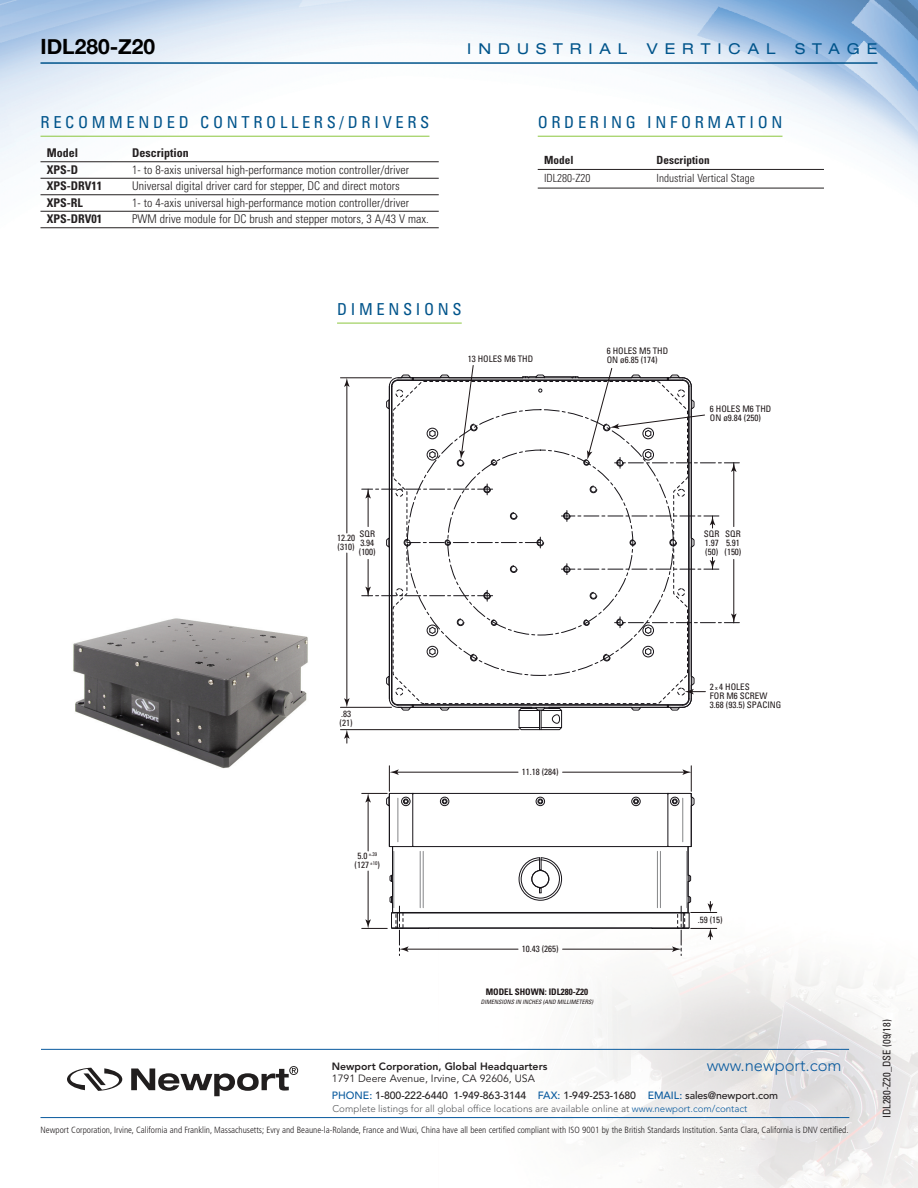
<style>
.page{position:relative;width:918px;height:1188px;background:#fff}
.page>*{position:absolute;margin:0;border:0;box-sizing:border-box;transform-origin:0 0}
.t1{font:700 21px "Helvetica Neue";color:#000}
.t2{font:condensed 16.5px "Univers";letter-spacing:.22em;color:#00548b}
.t3{font:300 16.5px "Avenir";color:#095a9e}
.t4{font:expanded 15px "Helvetica Neue";letter-spacing:.47em;color:#00548b}
.t5{font:300 condensed 12px "Univers";color:#231f20}
.t6{font:700 condensed 12px "Univers";color:#231f20}
.t7{font:300 condensed 11.25px "Univers";color:#231f20}
.t8{font:700 condensed 11.25px "Univers";color:#231f20}
.t9{font:500 10.5px/16.5px "Avenir";letter-spacing:-.01em;color:#231f20}
.t10{font:800 10.5px "Avenir";color:#231f20}
.t11{font:condensed 10.5px "Univers";color:#231f20}
.t12{font:300 9.75px "Avenir";color:#57585a}
.t13{font:300 condensed 9px "Frutiger";color:#231f20}
.t14{font:condensed 9px/9px "Univers";color:#1d1617}
.t15{font:700 condensed 9px "Univers";color:#1d1617}
.t16{font:italic condensed 6px "Univers";color:#1d1617}
.t17{font:condensed 5.25px "Univers";color:#1d1617}
.s1{font-size:9px}
.s2{font-size:6px}
.s3{font-weight:400}
.s4{color:#095a9e}
</style>
<div class="page">
<img style="left:0;top:0;width:918px;height:229px">
<img style="left:439px;top:912px;width:479px;height:276px">
<hr style="left:41px;top:1049px;width:808px;height:1px;background:#095a9e">
<hr style="left:40px;top:1117px;width:809px;height:1px;background:#095a9e">
<svg style="left:67px;top:1068px;width:55px;height:23px"></svg>
<svg style="left:131px;top:1066px;width:167px;height:30px"></svg>
<hr style="left:40px;top:62px;width:838px;height:2px;background:#00548b">
<hr style="left:337px;top:323px;width:125px;height:1px;background:#8bc63e">
<hr style="left:538px;top:136px;width:245px;height:1px;background:#8bc63e">
<hr style="left:538px;top:169px;width:286px;height:1px;background:#231f20">
<hr style="left:538px;top:188px;width:286px;height:1px;background:#231f20">
<img style="left:73px;top:618px;width:235px;height:151px">
<svg style="left:386px;top:374px;width:309px;height:356px"></svg>
<svg style="left:393px;top:381px;width:295px;height:323px"></svg>
<hr style="left:340px;top:707px;width:52px;height:1px;background:#1d1617">
<hr style="left:340px;top:729px;width:179px;height:1px;background:#1d1617">
<hr style="left:340px;top:378px;width:52px;height:1px;background:#1d1617">
<hr style="left:347px;top:553px;width:1px;height:148px;background:#1d1617">
<svg style="left:344px;top:698px;width:6px;height:9px"></svg>
<hr style="left:347px;top:384px;width:1px;height:149px;background:#1d1617">
<svg style="left:344px;top:378px;width:6px;height:9px"></svg>
<hr style="left:368px;top:559px;width:1px;height:37px;background:#1d1617">
<hr style="left:368px;top:489px;width:1px;height:38px;background:#1d1617">
<hr style="left:734px;top:559px;width:1px;height:64px;background:#1d1617">
<hr style="left:734px;top:463px;width:1px;height:64px;background:#1d1617">
<svg style="left:344px;top:730px;width:6px;height:13px"></svg>
<svg style="left:667px;top:676px;width:38px;height:33px"></svg>
<svg style="left:457px;top:365px;width:20px;height:101px"></svg>
<svg style="left:362px;top:766px;width:355px;height:190px"></svg>
<svg style="left:362px;top:484px;width:131px;height:15px"></svg>
<svg style="left:561px;top:511px;width:158px;height:17px"></svg>
<svg style="left:584px;top:368px;width:155px;height:104px"></svg>
<svg style="left:615px;top:614px;width:124px;height:20px"></svg>
<svg style="left:561px;top:557px;width:158px;height:18px"></svg>
<svg style="left:362px;top:587px;width:131px;height:14px"></svg>
<svg style="left:404px;top:537px;width:140px;height:11px"></svg>
<hr style="left:40px;top:136px;width:389px;height:1px;background:#8bc63e">
<hr style="left:40px;top:161px;width:399px;height:1px;background:#231f20">
<hr style="left:40px;top:178px;width:399px;height:1px;background:#231f20">
<hr style="left:40px;top:194px;width:399px;height:1px;background:#231f20">
<hr style="left:40px;top:211px;width:399px;height:1px;background:#231f20">
<hr style="left:40px;top:227px;width:399px;height:1px;background:#231f20">
<h1 class="t1" style="left:40px;top:34px;width:116px">IDL280-Z20</h1>
<p class="t4" style="left:467px;top:43px;width:162px">INDUSTRIAL</p>
<p class="t4" style="left:647px;top:43px;width:130px">VERTICAL</p>
<p class="t4" style="left:795px;top:43px;width:84px">STAGE</p>
<h2 class="t2" style="left:40px;top:116px;width:390px">RECOMMENDED CONTROLLERS/DRIVERS</h2>
<p class="t6" style="left:47px;top:149px;width:33px">Model</p>
<p class="t6" style="left:132px;top:149px;width:58px">Description</p>
<p class="t6" style="left:47px;top:165px;width:33px">XPS-D</p>
<p class="t5" style="left:132px;top:165px;width:278px">1- to 8-axis universal high-performance motion controller/driver</p>
<p class="t6" style="left:47px;top:182px;width:57px">XPS-DRV11</p>
<p class="t5" style="left:132px;top:182px;width:269px">Universal digital driver card for stepper, DC and direct motors</p>
<p class="t6" style="left:47px;top:198px;width:38px">XPS-RL</p>
<p class="t5" style="left:132px;top:198px;width:278px">1- to 4-axis universal high-performance motion controller/driver</p>
<p class="t6" style="left:47px;top:215px;width:57px">XPS-DRV01</p>
<p class="t5" style="left:132px;top:215px;width:298px">PWM drive module for DC brush and stepper motors, 3 A/43 V max.</p>
<h2 class="t2" style="left:337px;top:303px;width:126px">DIMENSIONS</h2>
<h2 class="t2" style="left:538px;top:116px;width:246px">ORDERING INFORMATION</h2>
<p class="t8" style="left:544px;top:155px;width:31px">Model</p>
<p class="t8" style="left:657px;top:155px;width:55px">Description</p>
<p class="t7" style="left:544px;top:174px;width:48px">IDL280-Z20</p>
<p class="t7" style="left:657px;top:174px;width:100px">Industrial Vertical Stage</p>
<p class="t14" style="left:607px;top:347px;width:63px">6 HOLES M5 THD</p>
<p class="t14" style="left:468px;top:355px;width:67px">13 HOLES M6 THD</p>
<p class="t14" style="left:607px;top:356px;width:52px">ON ø6.85 (174)</p>
<p class="t14" style="left:710px;top:405px;width:63px">6 HOLES M6 THD<br>ON ø9.84 (250)</p>
<p class="t14" style="left:359px;top:530px;width:18px">SQR<br>3.94 (100)</p>
<p class="t14" style="left:704px;top:530px;width:17px;text-align:justify">SQR 1.97 (50)</p>
<p class="t14" style="left:725px;top:530px;width:18px">SQR<br>5.91 (150)</p>
<p class="t14" style="left:337px;top:534px;width:19px">12.20 (310)</p>
<p class="t14" style="left:340px;top:710px;width:14px">.83 (21)</p>
<p class="t17" style="left:358px;top:853px;width:21px"><span class="s1">5.0</span> ±.39</p>
<p class="t14" style="left:355px;top:861px;width:27px">(127 <sup>±10</sup>)</p>
<p class="t14" style="left:522px;top:768px;width:38px">11.18 (284)</p>
<p class="t14" style="left:522px;top:945px;width:38px">10.43 (265)</p>
<p class="t15" style="left:486px;top:989px;width:104px">MODEL SHOWN: IDL280-Z20</p>
<p class="t16" style="left:481px;top:1000px;width:114px">DIMENSIONS IN INCHES (AND MILLIMETERS)</p>
<p class="t14" style="left:710px;top:683px;width:73px">2 <span class="s2">x</span> 4 HOLES<br>FOR M6 SCREW<br>3.68 (93.5) SPACING</p>
<p class="t14" style="left:698px;top:916px;width:26px">.59 (15)</p>
<p class="t10" style="left:332px;top:1062px;width:217px">Newport Corporation, Global Headquarters</p>
<h2 class="t3" style="left:707px;top:1058px;width:136px">www.newport.com</h2>
<p class="t9" style="left:332px;top:1071px;width:448px"><span class="s3">1791 Deere Avenue, Irvine, CA 92606, USA<br></span><span class="s4">PHONE:</span> 1-800-222-6440 1-949-863-3144 <span class="s4">FAX:</span> 1-949-253-1680 <span class="s4">EMAIL:</span> sales@newport.com</p>
<p class="t12" style="left:332px;top:1105px;width:417px">Complete listings for all global office locations are available online at <span class="s4">www.newport.com/contact</span></p>
<p class="t13" style="left:40px;top:1126px;width:810px">Newport Corporation, Irvine, California and Franklin, Massachusetts; Evry and Beaune-la-Rolande, France and Wuxi, China have all been certified compliant with ISO 9001 by the British Standards Institution. Santa Clara, California is DNV certified.</p>
<p class="t11" style="left:883px;top:1118px;width:100px;rotate:-90deg">IDL280-Z20_DSE (09/18)</p>
</div>
